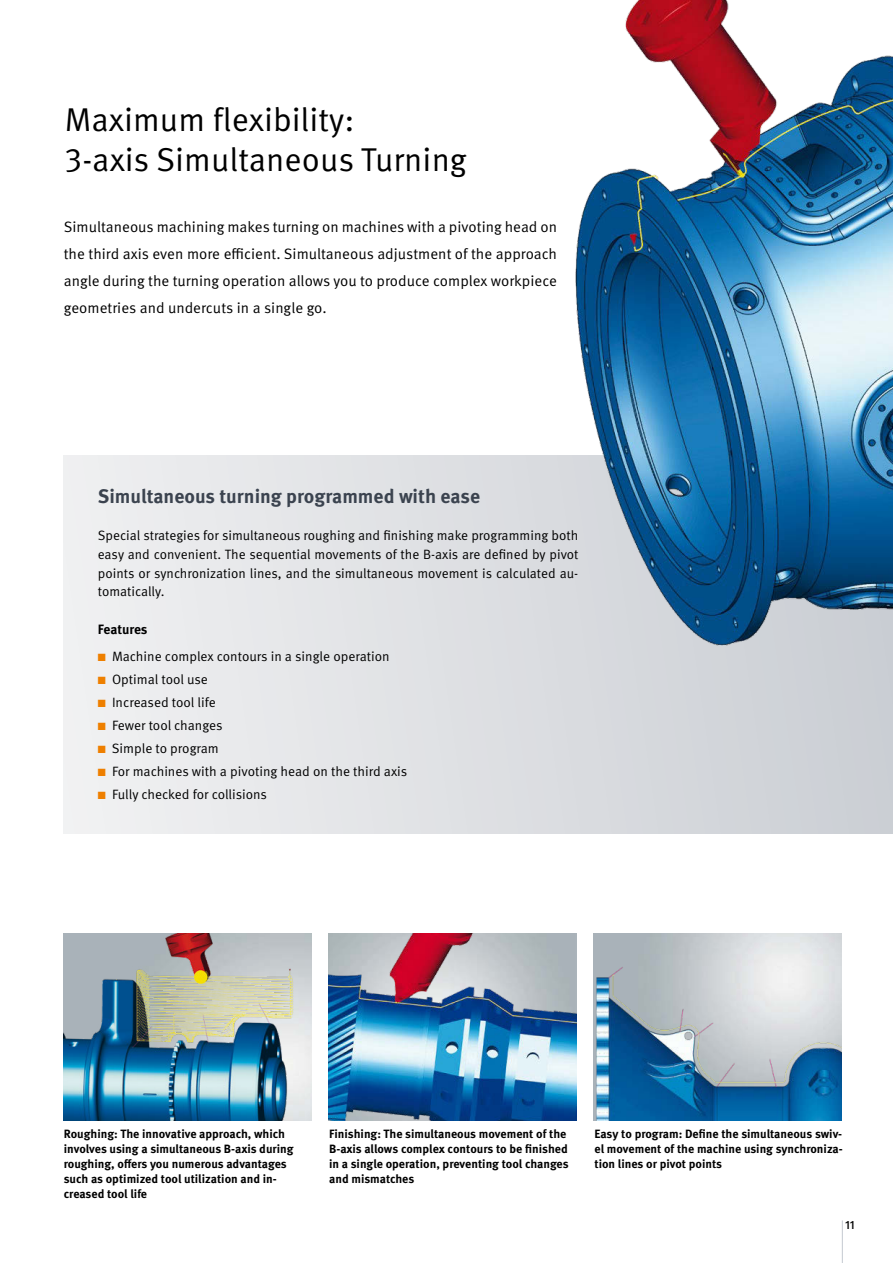
<style>
.page{position:relative;width:893px;height:1263px;background:#fff}
.page>*{position:absolute;margin:0;border:0;box-sizing:border-box;transform-origin:0 0}
.t1{font:33px/39.6px "Meta Pro";color:#000}
.t2{font:700 19.5px "Meta Pro";color:#3b434f}
.t3{font:15px/27px "Meta Pro";color:#000;text-align:justify}
.t4{font:13.5px/18.8px "Meta Pro";color:#000;text-align:justify}
.t5{font:700 13.5px "Meta Pro";letter-spacing:-.01em;color:#000}
.t6{font:700 12px/15px "Meta Pro";color:#000}
.t7{font:500 12px "Meta Pro";color:#000}
.s1{color:#ee7f00}
</style>
<div class="page">
<hr style="left:842px;top:1220px;width:1px;height:43px;background:#c5c9d0">
<div style="left:64px;top:455px;width:829px;height:378px;background:linear-gradient(to right,#f0f1f2,#caced4)"></div>
<img style="left:543px;top:0;width:350px;height:676px">
<img style="left:64px;top:933px;width:244px;height:187px">
<img style="left:329px;top:933px;width:248px;height:187px">
<img style="left:594px;top:960px;width:248px;height:160px">
<h1 class="t1" style="left:65px;top:100px;width:403px">Maximum flexibility:<br>3-axis Simultaneous Turning</h1>
<p class="t3" style="left:64px;top:214px;width:495px">Simultaneous machining makes turning on machines with a pivoting head on the third axis even more efficient. Simultaneous adjustment of the approach angle during the turning operation allows you to produce complex workpiece geometries and undercuts in a single go.</p>
<h2 class="t2" style="left:98px;top:484px;width:384px">Simultaneous turning programmed with ease</h2>
<p class="t4" style="left:98px;top:526px;width:482px">Special strategies for simultaneous roughing and finishing make programming both easy and convenient. The sequential movements of the B-axis are defined by pivot points or synchronization lines, and the simultaneous movement is calculated au&shy;tomatically.</p>
<p class="t5" style="left:98px;top:621px;width:51px">Features</p>
<p class="t4" style="left:98px;top:647px;width:293px"><span class="s1">■</span> Machine complex contours in a single operation</p>
<p class="t4" style="left:98px;top:670px;width:112px"><span class="s1">■</span> Optimal tool use</p>
<p class="t4" style="left:98px;top:693px;width:120px"><span class="s1">■</span> Increased tool life</p>
<p class="t4" style="left:98px;top:716px;width:126px"><span class="s1">■</span> Fewer tool changes</p>
<p class="t4" style="left:98px;top:739px;width:123px"><span class="s1">■</span> Simple to program</p>
<p class="t4" style="left:98px;top:762px;width:311px"><span class="s1">■</span> For machines with a pivoting head on the third axis</p>
<p class="t4" style="left:98px;top:785px;width:171px"><span class="s1">■</span> Fully checked for collisions</p>
<p class="t6" style="left:64px;top:1126px;width:231px">Roughing: The innovative approach, which involves using a simultaneous B-axis during roughing, offers you numerous advantages such as optimized tool utilization and in&shy;creased tool life</p>
<p class="t6" style="left:329px;top:1126px;width:241px">Finishing: The simultaneous movement of the B-axis allows complex contours to be finished in a single operation, preventing tool changes and mismatches</p>
<p class="t6" style="left:594px;top:1126px;width:250px;text-align:justify">Easy to program: Define the simultaneous swiv&shy;el movement of the machine using synchroniza&shy;tion lines or pivot points</p>
<p class="t7" style="left:845px;top:1217px;width:11px">11</p>
</div>
